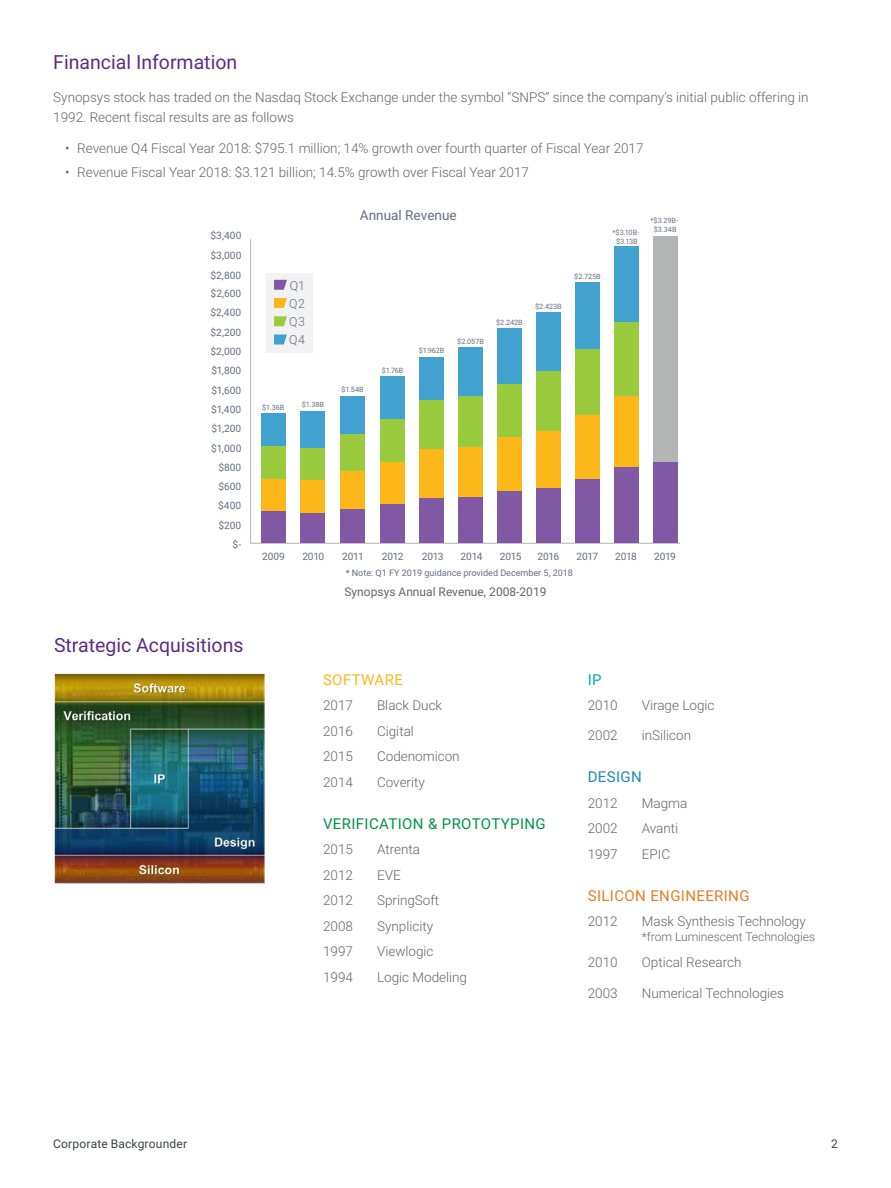
<style>
.page{position:relative;width:891px;height:1188px;background:#fff}
.page>*{position:absolute;margin:0;border:0;box-sizing:border-box;transform-origin:0 0}
.HEADING_1{font:19.5px "Roboto";color:#5a2c82}
._04_Body_copy{font:19.5px "Roboto";color:#5a2c82}
.HEADING_2{font:15px "Roboto";letter-spacing:.025em;color:#009448}
.HEADING_2-2{font:15px "Roboto";letter-spacing:.025em;color:#ea7c21}
.HEADING_2-3{font:15px "Roboto";letter-spacing:.025em;color:#fdb71a}
.HEADING_2-4{font:15px "Roboto";letter-spacing:.025em;color:#1c88bc}
.HEADING_2-5{font:15px "Roboto";color:#00a9b7}
.t1{font:13.65px "Roboto";color:#646e81}
.BODY_COPY{font:300 13.5px/19.5px "Roboto";color:#636466}
.t2{font:300 12.45px/18.3px "Roboto";letter-spacing:.04em;color:#646e81;text-align:justify}
.FIGURE_CAPTION{font:12px "Roboto";color:#636466}
.BODY_COPY-2{font:300 12px "Roboto";color:#636466}
.t3{font:12px "Roboto";letter-spacing:.02em;color:#3e4143}
.t4{font:10.2px "Roboto";letter-spacing:-.015em;color:#646e81}
.t5{font:10.2px/19.4px "Roboto";letter-spacing:.01em;color:#646e81;text-align:right}
.t6{font:9px "Roboto";color:#646e81}
.t7{font:7.35px/8.7px "Roboto";letter-spacing:-.005em;color:#646e81;text-align:center}
</style>
<div class="page">
<svg style="left:250px;top:239px;width:430px;height:305px"></svg>
<div style="left:261px;top:511px;width:25px;height:32px;background:#8058a4"></div>
<div style="left:261px;top:479px;width:25px;height:32px;background:#fdb718"></div>
<div style="left:261px;top:445px;width:25px;height:34px;background:#9aca3d"></div>
<div style="left:261px;top:413px;width:25px;height:32px;background:#41a2d0"></div>
<div style="left:301px;top:512px;width:24px;height:31px;background:#8058a4"></div>
<div style="left:301px;top:480px;width:24px;height:33px;background:#fdb718"></div>
<div style="left:301px;top:447px;width:24px;height:33px;background:#9aca3d"></div>
<div style="left:301px;top:411px;width:24px;height:36px;background:#41a2d0"></div>
<div style="left:340px;top:508px;width:25px;height:35px;background:#8058a4"></div>
<div style="left:340px;top:471px;width:25px;height:38px;background:#fdb718"></div>
<div style="left:340px;top:434px;width:25px;height:37px;background:#9aca3d"></div>
<div style="left:340px;top:396px;width:25px;height:38px;background:#41a2d0"></div>
<div style="left:380px;top:503px;width:25px;height:40px;background:#8058a4"></div>
<div style="left:380px;top:461px;width:25px;height:42px;background:#fdb718"></div>
<div style="left:380px;top:419px;width:25px;height:42px;background:#9aca3d"></div>
<div style="left:380px;top:377px;width:25px;height:42px;background:#41a2d0"></div>
<div style="left:419px;top:497px;width:25px;height:46px;background:#8058a4"></div>
<div style="left:419px;top:449px;width:25px;height:49px;background:#fdb718"></div>
<div style="left:419px;top:398px;width:25px;height:51px;background:#9aca3d"></div>
<div style="left:419px;top:357px;width:25px;height:43px;background:#41a2d0"></div>
<div style="left:458px;top:348px;width:25px;height:156px;background:#41a2d0"></div>
<div style="left:458px;top:396px;width:25px;height:61px;background:#9aca3d"></div>
<div style="left:458px;top:447px;width:25px;height:61px;background:#fdb718"></div>
<div style="left:458px;top:497px;width:25px;height:46px;background:#8058a4"></div>
<div style="left:575px;top:282px;width:25px;height:204px;background:#41a2cf"></div>
<div style="left:497px;top:329px;width:25px;height:214px;background:#41a2d0"></div>
<div style="left:497px;top:384px;width:25px;height:64px;background:#9aca3d"></div>
<div style="left:497px;top:437px;width:25px;height:67px;background:#fdb718"></div>
<div style="left:497px;top:491px;width:25px;height:52px;background:#8058a4"></div>
<div style="left:575px;top:349px;width:25px;height:68px;background:#99ca3d"></div>
<div style="left:575px;top:415px;width:25px;height:77px;background:#fdb718"></div>
<div style="left:536px;top:313px;width:25px;height:230px;background:#41a2d0"></div>
<div style="left:536px;top:371px;width:25px;height:77px;background:#9aca3d"></div>
<div style="left:536px;top:431px;width:25px;height:70px;background:#fdb718"></div>
<div style="left:536px;top:489px;width:25px;height:54px;background:#8058a4"></div>
<div style="left:575px;top:480px;width:25px;height:63px;background:#8058a4"></div>
<div style="left:614px;top:246px;width:25px;height:161px;background:#41a2cf"></div>
<div style="left:614px;top:322px;width:25px;height:161px;background:#9aca3d"></div>
<div style="left:614px;top:396px;width:25px;height:78px;background:#fdb718"></div>
<div style="left:614px;top:467px;width:25px;height:76px;background:#8058a4"></div>
<div style="left:653px;top:236px;width:25px;height:307px;background:#b3b4b4"></div>
<div style="left:267px;top:273px;width:46px;height:79px;background:#f2f1f3"></div>
<svg style="left:274px;top:280px;width:13px;height:10px"></svg>
<svg style="left:274px;top:298px;width:13px;height:10px"></svg>
<svg style="left:274px;top:316px;width:13px;height:10px"></svg>
<svg style="left:274px;top:335px;width:13px;height:10px"></svg>
<div style="left:653px;top:462px;width:25px;height:81px;background:#8058a4"></div>
<img style="left:54px;top:674px;width:211px;height:210px">
<p class="_04_Body_copy" style="left:53px;top:48px;width:186px">Financial Information</p>
<p class="BODY_COPY" style="left:53px;top:87px;width:757px">Synopsys stock has traded on the Nasdaq Stock Exchange under the symbol “SNPS” since the company’s initial public offering in<br>1992. Recent fiscal results are as follows</p>
<p class="BODY_COPY" style="left:65px;top:138px;width:580px">• Revenue Q4 Fiscal Year 2018: $795.1 million; 14% growth over fourth quarter of Fiscal Year 2017</p>
<p class="BODY_COPY" style="left:65px;top:162px;width:465px">• Revenue Fiscal Year 2018: $3.121 billion; 14.5% growth over Fiscal Year 2017</p>
<p class="t4" style="left:210px;top:228px;width:33px">$3,400</p>
<p class="t4" style="left:211px;top:248px;width:32px">$3,000</p>
<p class="t4" style="left:210px;top:268px;width:32px">$2,800</p>
<p class="t4" style="left:211px;top:287px;width:32px">$2,600</p>
<p class="t5" style="left:210px;top:303px;width:33px">$2,400 $2,200 $2,000 $1,800 $1,600 $1,400 $1,200 $1,000 $800 $600 $400 $200 $-</p>
<p class="HEADING_1" style="left:54px;top:632px;width:191px">Strategic Acquisitions</p>
<p class="t2" style="left:289px;top:276px;width:17px">Q1<br>Q2<br>Q3<br>Q4</p>
<p class="t7" style="left:262px;top:403px;width:24px">$1.36B</p>
<p class="t7" style="left:302px;top:400px;width:24px">$1.38B</p>
<p class="t1" style="left:360px;top:206px;width:98px">Annual Revenue</p>
<p class="t7" style="left:341px;top:385px;width:24px">$1.54B</p>
<p class="t7" style="left:382px;top:366px;width:23px">$1.76B</p>
<p class="t7" style="left:419px;top:346px;width:27px">$1.962B</p>
<p class="t7" style="left:457px;top:337px;width:28px">$2.057B</p>
<p class="t7" style="left:496px;top:318px;width:28px">$2.242B</p>
<p class="t7" style="left:535px;top:302px;width:28px">$2.423B</p>
<p class="t7" style="left:574px;top:272px;width:28px">$2.725B</p>
<p class="t7" style="left:612px;top:228px;width:29px">*$3.10B-$3.13B</p>
<p class="t7" style="left:650px;top:216px;width:30px">*$3.29B-$3.34B</p>
<p class="t4" style="left:262px;top:549px;width:24px">2009</p>
<p class="t4" style="left:302px;top:549px;width:23px">2010</p>
<p class="t4" style="left:342px;top:549px;width:23px">2011</p>
<p class="t4" style="left:382px;top:549px;width:23px">2012</p>
<p class="t4" style="left:422px;top:549px;width:23px">2013</p>
<p class="t4" style="left:461px;top:549px;width:23px">2014</p>
<p class="t4" style="left:500px;top:549px;width:23px">2015</p>
<p class="t4" style="left:538px;top:549px;width:23px">2016</p>
<p class="t4" style="left:577px;top:549px;width:23px">2017</p>
<p class="t4" style="left:615px;top:549px;width:23px">2018</p>
<p class="t6" style="left:346px;top:567px;width:229px">* Note: Q1 FY 2019 guidance provided December 5, 2018</p>
<p class="FIGURE_CAPTION" style="left:344px;top:583px;width:204px">Synopsys Annual Revenue, 2008-2019</p>
<p class="t4" style="left:654px;top:549px;width:23px">2019</p>
<p class="HEADING_2-3" style="left:323px;top:669px;width:81px">SOFTWARE</p>
<p class="BODY_COPY" style="left:323px;top:695px;width:31px">2017</p>
<p class="BODY_COPY" style="left:377px;top:695px;width:67px">Black Duck</p>
<p class="BODY_COPY" style="left:323px;top:721px;width:31px">2016</p>
<p class="BODY_COPY" style="left:377px;top:721px;width:38px">Cigital</p>
<p class="BODY_COPY" style="left:323px;top:746px;width:31px">2015</p>
<p class="BODY_COPY" style="left:377px;top:746px;width:84px">Codenomicon</p>
<p class="BODY_COPY" style="left:323px;top:772px;width:31px">2014</p>
<p class="BODY_COPY" style="left:377px;top:772px;width:49px">Coverity</p>
<p class="HEADING_2" style="left:323px;top:813px;width:224px">VERIFICATION &amp; PROTOTYPING</p>
<p class="BODY_COPY" style="left:323px;top:839px;width:31px">2015</p>
<p class="BODY_COPY" style="left:377px;top:839px;width:45px">Atrenta</p>
<p class="BODY_COPY" style="left:323px;top:865px;width:31px">2012</p>
<p class="BODY_COPY" style="left:377px;top:865px;width:25px">EVE</p>
<p class="BODY_COPY" style="left:323px;top:890px;width:31px">2012</p>
<p class="BODY_COPY" style="left:377px;top:890px;width:64px">SpringSoft</p>
<p class="BODY_COPY" style="left:323px;top:916px;width:31px">2008</p>
<p class="BODY_COPY" style="left:377px;top:916px;width:58px">Synplicity</p>
<p class="BODY_COPY" style="left:323px;top:941px;width:31px">1997</p>
<p class="BODY_COPY" style="left:377px;top:941px;width:58px">Viewlogic</p>
<p class="BODY_COPY" style="left:323px;top:967px;width:31px">1994</p>
<p class="BODY_COPY" style="left:377px;top:967px;width:92px">Logic Modeling</p>
<p class="HEADING_2-5" style="left:588px;top:669px;width:15px">IP</p>
<p class="BODY_COPY" style="left:588px;top:695px;width:31px">2010</p>
<p class="BODY_COPY" style="left:642px;top:695px;width:74px">Virage Logic</p>
<p class="BODY_COPY" style="left:588px;top:725px;width:31px">2002</p>
<p class="BODY_COPY" style="left:642px;top:725px;width:51px">inSilicon</p>
<p class="HEADING_2-4" style="left:588px;top:766px;width:56px">DESIGN</p>
<p class="BODY_COPY" style="left:588px;top:793px;width:31px">2012</p>
<p class="BODY_COPY" style="left:642px;top:793px;width:47px">Magma</p>
<p class="BODY_COPY" style="left:588px;top:818px;width:31px">2002</p>
<p class="BODY_COPY" style="left:642px;top:818px;width:38px">Avanti</p>
<p class="BODY_COPY" style="left:588px;top:844px;width:31px">1997</p>
<p class="BODY_COPY" style="left:642px;top:844px;width:30px">EPIC</p>
<p class="HEADING_2-2" style="left:588px;top:885px;width:163px">SILICON ENGINEERING</p>
<p class="BODY_COPY" style="left:588px;top:911px;width:31px">2012</p>
<p class="BODY_COPY" style="left:642px;top:911px;width:166px">Mask Synthesis Technology</p>
<p class="BODY_COPY-2" style="left:642px;top:929px;width:175px">*from Luminescent Technologies</p>
<p class="BODY_COPY" style="left:588px;top:952px;width:31px">2010</p>
<p class="BODY_COPY" style="left:642px;top:952px;width:101px">Optical Research</p>
<p class="BODY_COPY" style="left:588px;top:983px;width:31px">2003</p>
<p class="BODY_COPY" style="left:642px;top:983px;width:144px">Numerical Technologies</p>
<p class="t3" style="left:53px;top:1135px;width:136px">Corporate Backgrounder</p>
<p class="t3" style="left:831px;top:1135px;width:8px">2</p>
</div>
